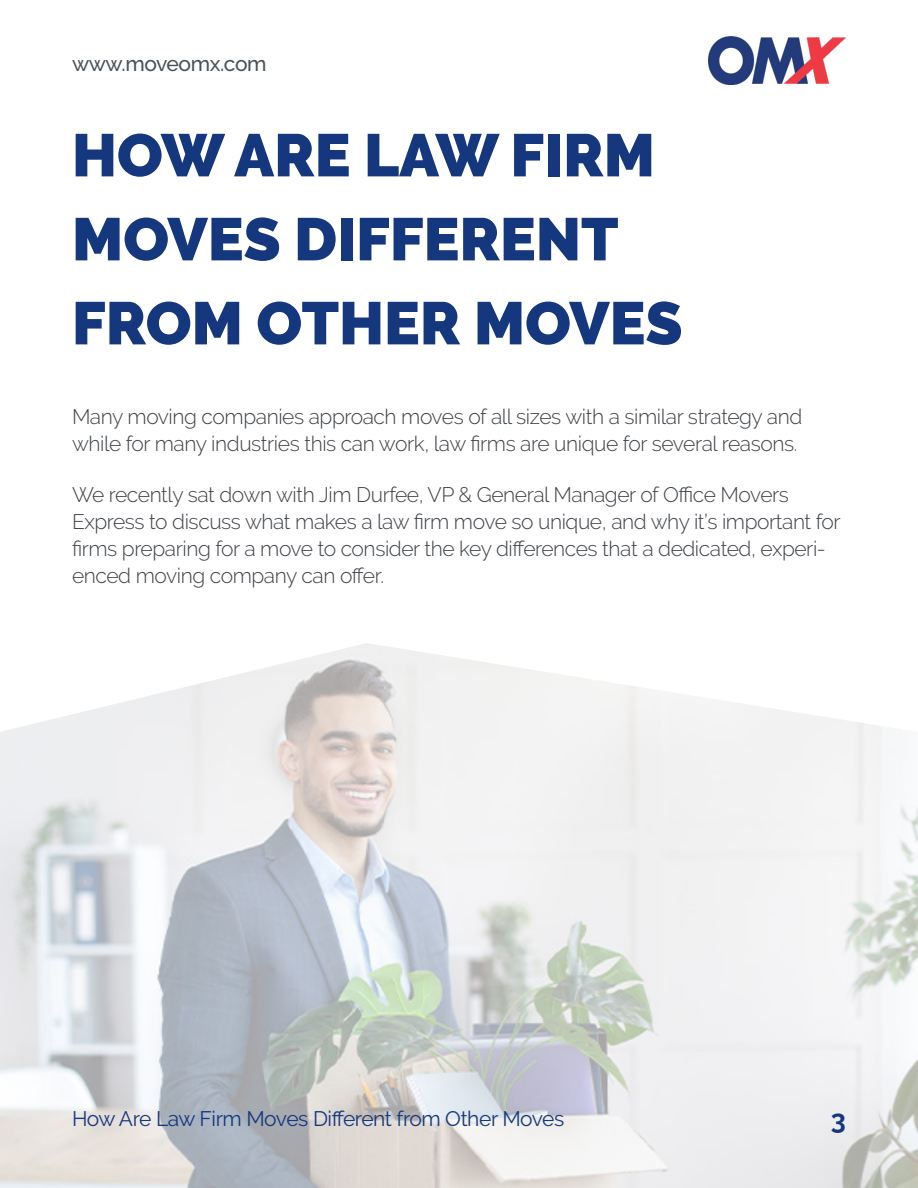
<style>
.page{position:relative;width:918px;height:1188px;background:#fff}
.page>*{position:absolute;margin:0;border:0;box-sizing:border-box;transform-origin:0 0}
.t1{font:900 60px/84px "Raleway";color:#15377e}
.t2{font:700 27px "Raleway";color:#15377e}
.Paragraph{font:300 21px/27px "Raleway";letter-spacing:-.02em;color:#3c4045}
.t3{font:21px "Raleway";letter-spacing:-.02em;color:#15377e}
.t4{font:500 21px "Raleway";letter-spacing:-.02em;color:#495157}
</style>
<div class="page">
<img style="left:0;top:643px;width:918px;height:545px">
<img style="left:708px;top:37px;width:138px;height:48px">
<p class="t4" style="left:72px;top:51px;width:196px">www.moveomx.com</p>
<p class="t1" style="left:72px;top:113px;width:612px">HOW ARE LAW FIRM<br>MOVES DIFFERENT<br>FROM OTHER MOVES</p>
<p class="Paragraph" style="left:72px;top:403px;width:732px">Many moving companies approach moves of all sizes with a similar strategy and while for many industries this can work, law firms are unique for several reasons.</p>
<p class="Paragraph" style="left:72px;top:481px;width:770px">We recently sat down with Jim Durfee, VP &amp; General Manager of Office Movers Express to discuss what makes a law firm move so unique, and why it’s important for firms preparing for a move to consider the key differences that a dedicated, experi&shy;enced moving company can offer.</p>
<p class="t3" style="left:72px;top:1106px;width:494px">How Are Law Firm Moves Different from Other Moves</p>
<p class="t2" style="left:831px;top:1104px;width:17px">3</p>
</div>
